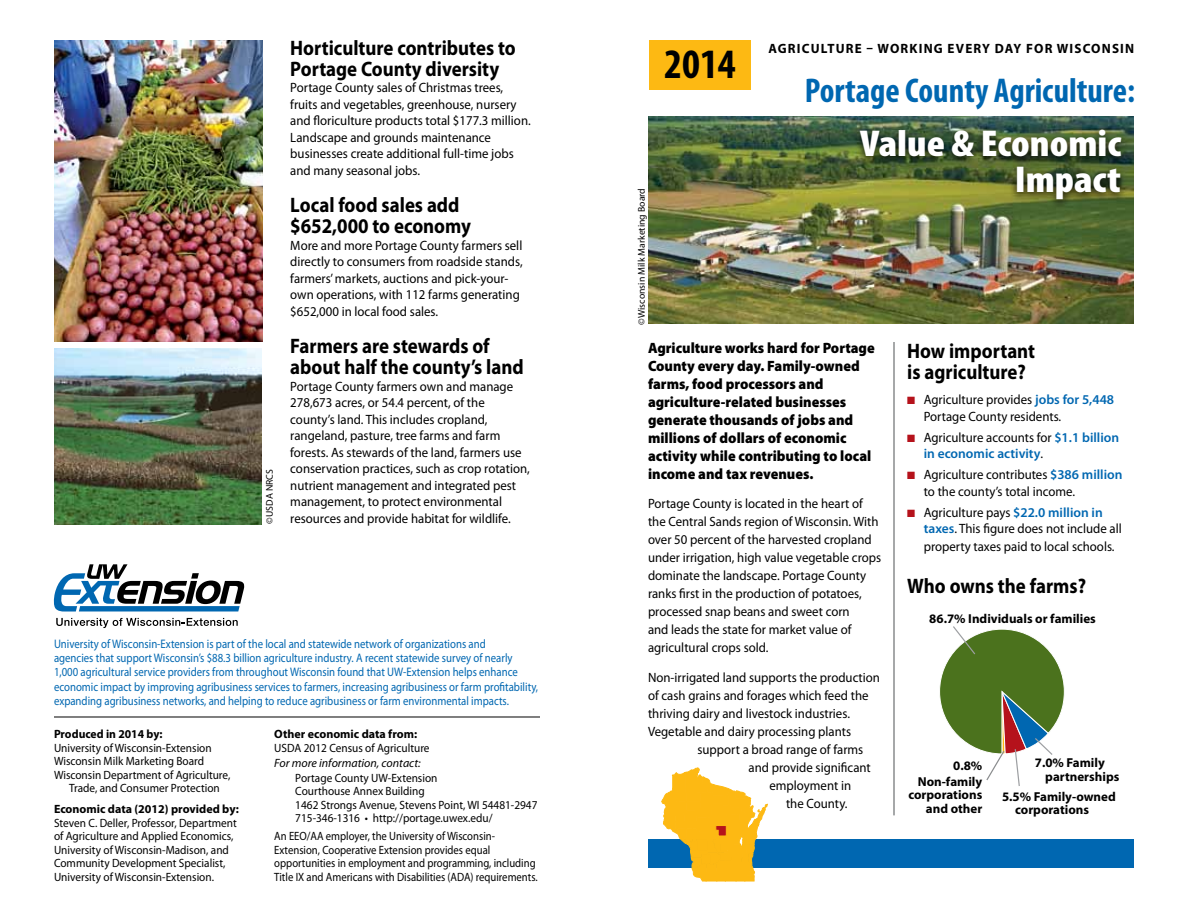
<style>
.page{position:relative;width:1188px;height:918px;background:#fff}
.page>*{position:absolute;margin:0;border:0;box-sizing:border-box;transform-origin:0 0}
.t1{font:700 condensed 42px "Myriad Pro";color:#000}
.t2{font:900 condensed 37.5px/36px "Myriad Pro";color:#fff;text-align:right;scale:1.1 1}
.t3{font:700 condensed 34.5px "Myriad Pro";color:#0067b1}
.t4{font:700 21px/21px "Myriad Pro";color:#000;scale:.9 1}
.t5{font:900 15px/18px "Myriad Pro";color:#000;scale:.95 1}
.t6{font:13.5px/16.5px "Myriad Pro";color:#000;scale:.95 1}
.t7{font:600 13.5px/16.5px "Myriad Pro";color:#0067b1}
.t8{font:700 13.5px "Myriad Pro";letter-spacing:.09em;color:#000}
.t9{font:700 12.9px/13.8px "Myriad Pro";color:#000}
.t10{font:12.3px/14.2px "Myriad Pro";color:#0067b1;scale:.87 1}
.t11{font:12px/13.5px "Myriad Pro";color:#000;scale:.94 1}
.t12{font:12px/13.5px "Myriad Pro";color:#000;scale:.89 1}
.t13{font:700 12px "Myriad Pro";color:#000}
.t14{font:italic 12px "Myriad Pro";color:#000}
.t15{font:9.75px "Myriad Pro";color:#000}
.s1{color:#b5121b}
.s2{font-weight:600;color:#0067b1}
.s3{font-weight:400;color:#000}
</style>
<div class="page">
<hr style="left:54px;top:717px;width:486px;height:1px;background:#000">
<img style="left:648px;top:117px;width:486px;height:207px">
<div style="left:649px;top:40px;width:102px;height:50px;background:#fdb913"></div>
<div style="left:648px;top:839px;width:486px;height:29px;background:#0067b1"></div>
<svg style="left:662px;top:768px;width:106px;height:113px"></svg>
<svg style="left:56px;top:618px;width:182px;height:10px"></svg>
<svg style="left:53px;top:564px;width:192px;height:48px"></svg>
<svg style="left:939px;top:626px;width:126px;height:160px"></svg>
<hr style="left:893px;top:342px;width:2px;height:473px;background:#8a8c8e">
<img style="left:54px;top:41px;width:208px;height:300px">
<div style="left:853px;top:125px;width:276px;height:86px;background:#000;opacity:.85"></div>
<img style="left:54px;top:349px;width:207px;height:175px">
<p class="t15" style="left:264px;top:524px;width:56px;rotate:-90deg">©USDA NRCS</p>
<h3 class="t4" style="left:290px;top:36px;width:252px">Horticulture contributes to<br>Portage County diversity</h3>
<p class="t6" style="left:290px;top:79px;width:255px">Portage County sales of Christmas trees, fruits and vegetables, greenhouse, nursery and floriculture products total $177.3 million.<br>Landscape and grounds maintenance businesses create additional full-time jobs and many seasonal jobs.</p>
<h3 class="t4" style="left:290px;top:194px;width:202px">Local food sales add $652,000 to economy</h3>
<p class="t6" style="left:290px;top:237px;width:246px">More and more Portage County farmers sell directly to consumers from roadside stands, farmers’ markets, auctions and pick-your&shy;own operations, with 112 farms generating $652,000 in local food sales.</p>
<h3 class="t4" style="left:290px;top:335px;width:261px">Farmers are stewards of about half the county’s land</h3>
<p class="t6" style="left:290px;top:378px;width:254px">Portage County farmers own and manage 278,673 acres, or 54.4 percent, of the county’s land. This includes cropland, rangeland, pasture, tree farms and farm forests. As stewards of the land, farmers use conservation practices, such as crop rotation, nutrient management and integrated pest management, to protect environmental resources and provide habitat for wildlife.</p>
<p class="t10" style="left:54px;top:636px;width:558px">University of Wisconsin-Extension is part of the local and statewide network of organizations and<br>agencies that support Wisconsin’s $88.3 billion agriculture industry. A recent statewide survey of nearly 1,000 agricultural service providers from throughout Wisconsin found that UW-Extension helps enhance economic impact by improving agribusiness services to farmers, increasing agribusiness or farm profitability, expanding agribusiness networks, and helping to reduce agribusiness or farm environmental impacts.</p>
<p class="t13" style="left:54px;top:726px;width:110px">Produced in 2014 by:</p>
<p class="t11" style="left:54px;top:741px;width:169px">University of Wisconsin-Extension</p>
<p class="t11" style="left:54px;top:754px;width:161px">Wisconsin Milk Marketing Board</p>
<p class="t11" style="left:54px;top:768px;width:189px">Wisconsin Department of Agriculture,</p>
<p class="t11" style="left:69px;top:781px;width:162px">Trade, and Consumer Protection</p>
<p class="t13" style="left:54px;top:801px;width:186px">Economic data (2012) provided by:</p>
<p class="t11" style="left:54px;top:816px;width:196px">Steven C. Deller, Professor, Department of Agriculture and Applied Economics, University of Wisconsin-Madison, and Community Development Specialist, University of Wisconsin-Extension.</p>
<p class="t13" style="left:274px;top:726px;width:144px">Other economic data from:</p>
<p class="t11" style="left:274px;top:741px;width:167px">USDA 2012 Census of Agriculture</p>
<p class="t14" style="left:274px;top:755px;width:148px">For more information, contact:</p>
<p class="t11" style="left:295px;top:771px;width:259px">Portage County UW-Extension<br>Courthouse Annex Building<br>1462 Strongs Avenue, Stevens Point, WI 54481-2947<br>715-346-1316 • http://portage.uwex.edu/</p>
<p class="t12" style="left:274px;top:829px;width:297px">An EEO/AA employer, the University of Wisconsin-Extension, Cooperative Extension provides equal opportunities in employment and programming, including Title IX and Americans with Disabilities (ADA) requirements.</p>
<h1 class="t1" style="left:664px;top:38px;width:73px">2014</h1>
<p class="t15" style="left:636px;top:325px;width:138px;rotate:-90deg">©Wisconsin Milk Marketing Board</p>
<p class="t8" style="left:768px;top:40px;width:367px">Agriculture – working everY day for Wisconsin</p>
<h3 class="t3" style="left:805px;top:69px;width:332px">Portage County Agriculture:</h3>
<h2 class="t2" style="left:860px;top:125px;width:239px">Value &amp; Economic<br>Impact</h2>
<p class="t5" style="left:648px;top:339px;width:240px">Agriculture works hard for Portage<br>County every day. Family-owned farms, food processors and agriculture-related businesses generate thousands of jobs and millions of dollars of economic activity while contributing to local income and tax revenues.</p>
<p class="t6" style="left:648px;top:494px;width:247px;line-height:18px">Portage County is located in the heart of the Central Sands region of Wisconsin. With over 50 percent of the harvested cropland under irrigation, high value vegetable crops dominate the landscape. Portage County ranks first in the production of potatoes, processed snap beans and sweet corn<br>and leads the state for market value of agricultural crops sold.</p>
<p class="t6" style="left:648px;top:668px;width:246px;line-height:18px">Non-irrigated land supports the production of cash grains and forages which feed the thriving dairy and livestock industries.<br>Vegetable and dairy processing plants</p>
<p class="t6" style="left:698px;top:741px;width:176px">support a broad range of farms</p>
<p class="t6" style="left:749px;top:759px;width:130px">and provide significant</p>
<p class="t6" style="left:770px;top:777px;width:88px">employment in</p>
<p class="t6" style="left:786px;top:795px;width:66px">the County.</p>
<h3 class="t4" style="left:907px;top:339px;width:144px">How important is agriculture?</h3>
<p class="t6" style="left:924px;top:391px;width:202px;text-indent:-17px"><span class="s1">■</span> Agriculture provides <span class="s2">jobs for 5,448<br></span>Portage County residents.</p>
<p class="t7" style="left:924px;top:429px;width:197px;text-indent:-17px"><span class="s1">■</span> <span class="s3">Agriculture accounts for</span> $1.1 billion in economic activity<span class="s3">.</span></p>
<p class="t6" style="left:924px;top:466px;width:211px;text-indent:-16px"><span class="s1">■</span> Agriculture contributes <span class="s2">$386 million </span>to the county’s total income.</p>
<p class="t6" style="left:924px;top:504px;width:210px;text-indent:-16px"><span class="s1">■</span> Agriculture pays <span class="s2">$22.0 million in taxes</span>. This figure does not include all</p>
<p class="t6" style="left:924px;top:538px;width:202px">property taxes paid to local schools.</p>
<h3 class="t4" style="left:907px;top:575px;width:200px">Who owns the farms?</h3>
<p class="t9" style="left:929px;top:611px;width:168px">86.7% Individuals or families</p>
<p class="t9" style="left:918px;top:758px;width:66px;line-height:15.6px;text-align:right">0.8%<br>Non-family</p>
<p class="t9" style="left:908px;top:788px;width:75px;text-align:right">corporations and other</p>
<p class="t9" style="left:1045px;top:756px;width:76px;text-indent:-10px">7.0% Family partnerships</p>
<p class="t9" style="left:1015px;top:790px;width:102px;text-indent:-13px">5.5% Family-owned corporations</p>
</div>
